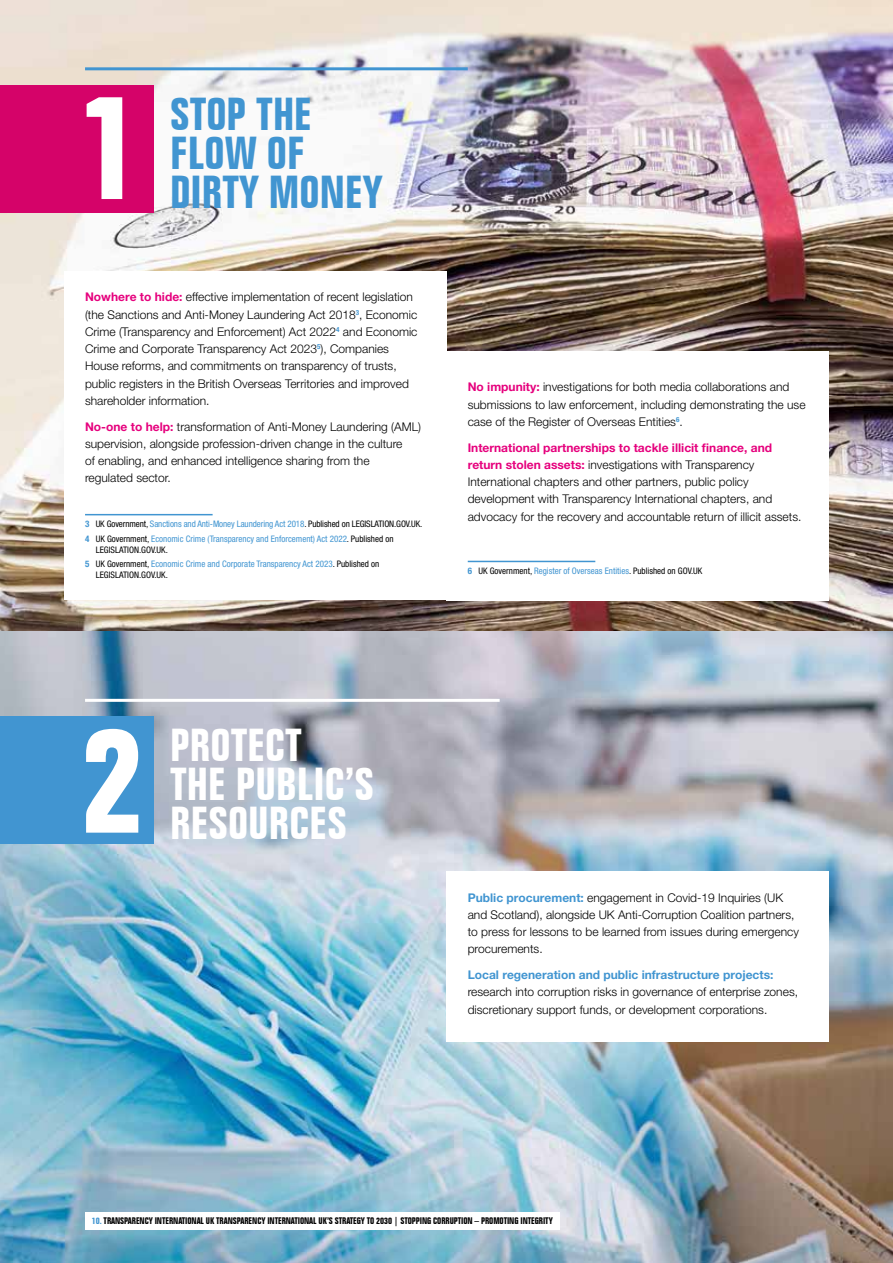
<style>
.page{position:relative;width:893px;height:1263px;background:#fff}
.page>*{position:absolute;margin:0;border:0;box-sizing:border-box;transform-origin:0 0}
.t1{font:700 condensed 150px "Folio BT";color:#fff}
.t2{font:700 condensed 45px/39px "Folio BT";color:#fff}
.t3{font:700 condensed 45px/39px "Folio BT";color:#4195d1}
.t4{font:300 12px/17.2px "Helvetica Neue LT Pro";color:#000}
.t5{font:700 12px "Helvetica Neue LT Pro";color:#4195d1}
.t6{font:700 condensed 9.3px "Folio BT";letter-spacing:-.01em;color:#000}
.t7{font:condensed 9px/14.7px "Helvetica Neue LT Pro";color:#000}
.t8{font:condensed 9px/14.7px "Helvetica Neue LT Pro";letter-spacing:-.01em;color:#4195d1}
.s1{font-weight:700;color:#e6007d}
.s2{font-weight:700}
.s3{color:#000}
.s4{font-weight:700;color:#4195d1}
.s5{color:#4195d1}
</style>
<div class="page">
<img style="left:0;top:0;width:893px;height:631px">
<div style="left:64px;top:272px;width:382px;height:328px;background:#fff"></div>
<div style="left:446px;top:351px;width:383px;height:250px;background:#fff"></div>
<div style="left:0;top:85px;width:154px;height:128px;background:#d50369"></div>
<hr style="left:85px;top:67px;width:383px;height:3px;background:#4195d1">
<hr style="left:85px;top:514px;width:128px;height:1px;background:#4195d1">
<hr style="left:468px;top:561px;width:127px;height:1px;background:#4195d1">
<img style="left:0;top:631px;width:893px;height:632px">
<div style="left:0;top:716px;width:154px;height:128px;background:#4195d1"></div>
<hr style="left:85px;top:699px;width:415px;height:3px;background:#fff">
<div style="left:446px;top:872px;width:383px;height:170px;background:#fff"></div>
<div style="left:85px;top:1212px;width:475px;height:18px;background:#fff"></div>
<h1 class="t1" style="left:78px;top:55px;width:67px">1</h1>
<h2 class="t3" style="left:170px;top:94px;width:144px">STOP THE<br>FLOW OF</h2>
<h2 class="t3" style="left:170px;top:172px;width:214px">DIRTY MONEY</h2>
<p class="t4" style="left:85px;top:288px;width:334px"><span class="s1">Nowhere to hide:</span> effective implementation of recent legislation (the Sanctions and Anti-Money Laundering Act 2018<sup>3</sup>, Economic Crime (Transparency and Enforcement) Act 2022<sup>4</sup> and Economic Crime and Corporate Transparency Act 2023<sup>5</sup>), Companies House reforms, and commitments on transparency of trusts, public registers in the British Overseas Territories and improved shareholder information.</p>
<p class="t4" style="left:85px;top:418px;width:338px"><span class="s1">No-one to help:</span> transformation of Anti-Money Laundering (AML) supervision, alongside profession-driven change in the culture<br>of enabling, and enhanced intelligence sharing from the<br>regulated sector.</p>
<p class="t8" style="left:85px;top:517px;width:339px"><span class="s2">3</span> <span class="s3">UK Government,</span> Sanctions and Anti-Money Laundering Act 2018<span class="s3">. Published on LEGISLATION.GOV.UK.<br></span><span class="s2">4</span> <span class="s3">UK Government,</span> Economic Crime (Transparency and Enforcement) Act 2022<span class="s3">. Published on</span></p>
<p class="t7" style="left:85px;top:542px;width:296px;text-indent:11px">LEGISLATION.GOV.UK.<br><span class="s4">5</span> UK Government, <span class="s5">Economic Crime and Corporate Transparency Act 2023</span>. Published on</p>
<p class="t7" style="left:96px;top:567px;width:74px">LEGISLATION.GOV.UK.</p>
<p class="t4" style="left:468px;top:378px;width:339px"><span class="s1">No impunity:</span> investigations for both media collaborations and submissions to law enforcement, including demonstrating the use case of the Register of Overseas Entities<sup>6</sup>.</p>
<p class="t4" style="left:468px;top:438px;width:335px"><span class="s1">International partnerships to tackle illicit finance, and return stolen assets:</span> investigations with Transparency International chapters and other partners, public policy development with Transparency International chapters, and advocacy for the recovery and accountable return of illicit assets.</p>
<p class="t7" style="left:468px;top:563px;width:236px"><span class="s4">6</span> UK Government, <span class="s5">Register of Overseas Entities</span>. Published on GOV.UK</p>
<h1 class="t1" style="left:80px;top:688px;width:67px">2</h1>
<h2 class="t2" style="left:170px;top:725px;width:206px">PROTECT<br>THE PUBLIC’S</h2>
<h2 class="t2" style="left:170px;top:803px;width:178px">RESOURCES</h2>
<p class="t4" style="left:468px;top:888px;width:333px"><span class="s4">Public procurement:</span> engagement in Covid-19 Inquiries (UK and Scotland), alongside UK Anti-Corruption Coalition partners, to press for lessons to be learned from issues during emergency procurements.</p>
<p class="t5" style="left:468px;top:967px;width:307px">Local regeneration and public infrastructure projects:</p>
<p class="t4" style="left:468px;top:983px;width:332px">research into corruption risks in governance of enterprise zones, discretionary support funds, or development corporations.</p>
<p class="t6" style="left:92px;top:1215px;width:462px"><span class="s5">10.</span> TRANSPARENCY INTERNATIONAL UK TRANSPARENCY INTERNATIONAL UK’S STRATEGY TO 2030 | STOPPING CORRUPTION – PROMOTING INTEGRITY</p>
</div>
